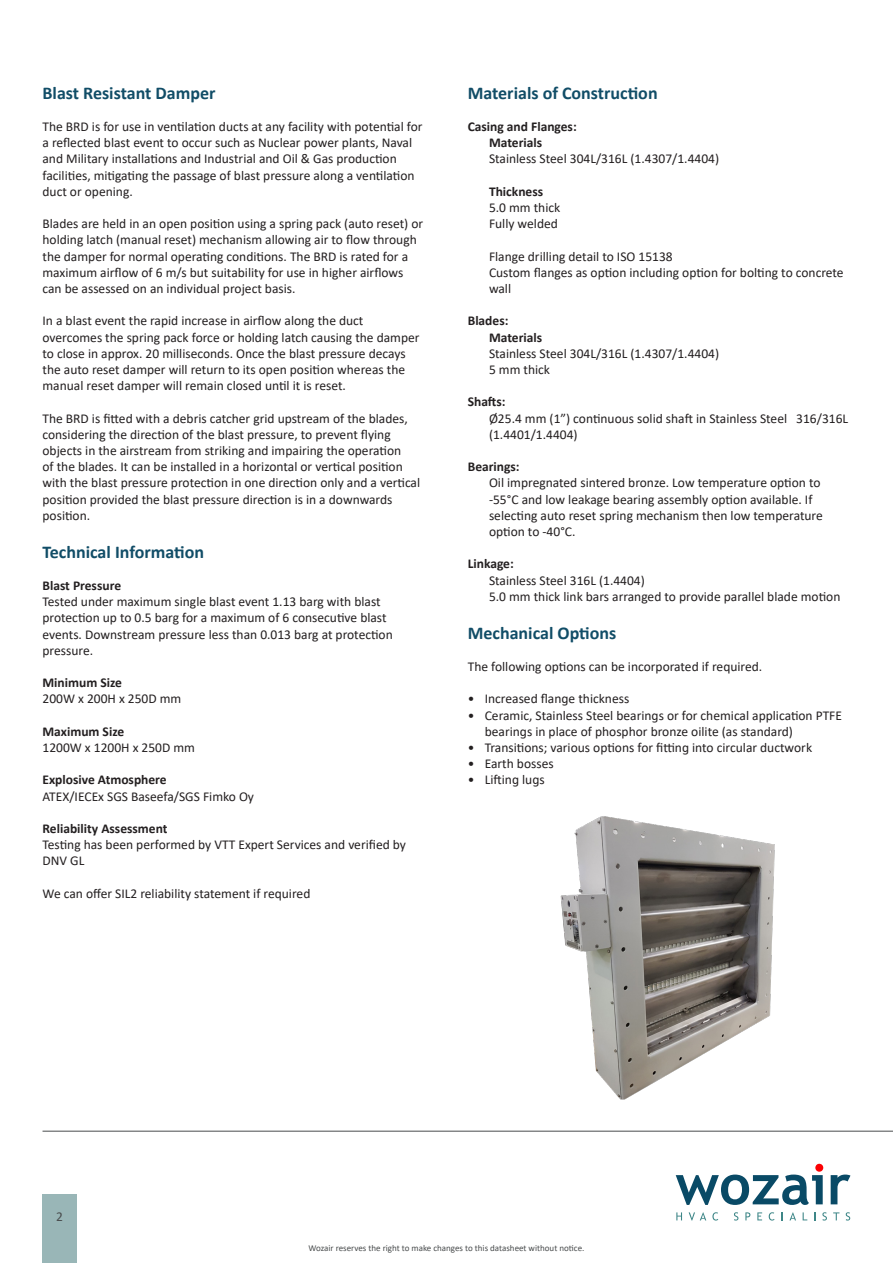
<style>
.page{position:relative;width:893px;height:1263px;background:#fff}
.page>*{position:absolute;margin:0;border:0;box-sizing:border-box;transform-origin:0 0}
.t1{font:700 18px "Calibri";color:#114d67}
.t2{font:13.5px/16.2px "Calibri";color:#231f20}
.t3{font:700 13.5px "Calibri";color:#231f20}
.t4{font:13.5px "Calibri";color:#494c4d}
.t5{font:9px "Calibri";color:#494c4d}
</style>
<div class="page">
<hr style="left:43px;top:1131px;width:850px;height:1px;background:#494c4d">
<svg style="left:676px;top:1164px;width:147px;height:41px"></svg>
<svg style="left:831px;top:1174px;width:19px;height:30px"></svg>
<svg style="left:676px;top:1212px;width:6px;height:8px"></svg>
<svg style="left:689px;top:1212px;width:17px;height:8px"></svg>
<svg style="left:712px;top:1212px;width:6px;height:8px"></svg>
<svg style="left:734px;top:1212px;width:4px;height:8px"></svg>
<svg style="left:745px;top:1212px;width:5px;height:8px"></svg>
<svg style="left:757px;top:1212px;width:5px;height:8px"></svg>
<svg style="left:769px;top:1212px;width:5px;height:8px"></svg>
<svg style="left:789px;top:1212px;width:7px;height:8px"></svg>
<svg style="left:822px;top:1212px;width:5px;height:8px"></svg>
<svg style="left:833px;top:1212px;width:6px;height:8px"></svg>
<svg style="left:846px;top:1212px;width:4px;height:8px"></svg>
<img style="left:560px;top:816px;width:215px;height:284px">
<div style="left:43px;top:1195px;width:34px;height:68px;background:#99b6b7"></div>
<p class="t1" style="left:43px;top:80px;width:174px">Blast Resistant Damper</p>
<p class="t2" style="left:43px;top:118px;width:382px">The BRD is for use in ventilation ducts at any facility with potential for a reflected blast event to occur such as Nuclear power plants, Naval and Military installations and Industrial and Oil &amp; Gas production facilities, mitigating the passage of blast pressure along a ventilation duct or opening.</p>
<p class="t2" style="left:43px;top:215px;width:382px">Blades are held in an open position using a spring pack (auto reset) or holding latch (manual reset) mechanism allowing air to flow through the damper for normal operating conditions. The BRD is rated for a maximum airflow of 6 m/s but suitability for use in higher airflows can be assessed on an individual project basis.</p>
<p class="t2" style="left:43px;top:312px;width:379px">In a blast event the rapid increase in airflow along the duct overcomes the spring pack force or holding latch causing the damper to close in approx. 20 milliseconds. Once the blast pressure decays the auto reset damper will return to its open position whereas the manual reset damper will remain closed until it is reset.</p>
<p class="t2" style="left:43px;top:410px;width:379px">The BRD is fitted with a debris catcher grid upstream of the blades, considering the direction of the blast pressure, to prevent flying objects in the airstream from striking and impairing the operation<br>of the blades. It can be installed in a horizontal or vertical position with the blast pressure protection in one direction only and a vertical position provided the blast pressure direction is in a downwards position.</p>
<p class="t1" style="left:43px;top:539px;width:163px">Technical Information</p>
<p class="t3" style="left:43px;top:576px;width:80px">Blast Pressure</p>
<p class="t2" style="left:43px;top:593px;width:352px">Tested under maximum single blast event 1.13 barg with blast protection up to 0.5 barg for a maximum of 6 consecutive blast events. Downstream pressure less than 0.013 barg at protection pressure.</p>
<p class="t3" style="left:43px;top:673px;width:81px">Minimum Size</p>
<p class="t2" style="left:43px;top:690px;width:140px">200W x 200H x 250D mm</p>
<p class="t3" style="left:43px;top:722px;width:83px">Maximum Size</p>
<p class="t2" style="left:43px;top:739px;width:154px">1200W x 1200H x 250D mm</p>
<p class="t3" style="left:43px;top:770px;width:126px">Explosive Atmosphere</p>
<p class="t2" style="left:43px;top:788px;width:213px">ATEX/IECEx SGS Baseefa/SGS Fimko Oy</p>
<p class="t3" style="left:43px;top:819px;width:126px">Reliability Assessment</p>
<p class="t2" style="left:43px;top:836px;width:365px">Testing has been performed by VTT Expert Services and verified by<br>DNV GL</p>
<p class="t2" style="left:43px;top:885px;width:269px">We can offer SIL2 reliability statement if required</p>
<p class="t1" style="left:468px;top:80px;width:191px">Materials of Construction</p>
<p class="t3" style="left:468px;top:117px;width:110px">Casing and Flanges:</p>
<p class="t3" style="left:489px;top:133px;width:55px">Materials</p>
<p class="t2" style="left:489px;top:150px;width:232px">Stainless Steel 304L/316L (1.4307/1.4404)</p>
<p class="t3" style="left:489px;top:182px;width:56px">Thickness</p>
<p class="t2" style="left:489px;top:199px;width:73px">5.0 mm thick</p>
<p class="t2" style="left:489px;top:215px;width:70px">Fully welded</p>
<p class="t2" style="left:489px;top:248px;width:185px">Flange drilling detail to ISO 15138</p>
<p class="t2" style="left:489px;top:264px;width:356px">Custom flanges as option including option for bolting to concrete wall</p>
<p class="t3" style="left:468px;top:311px;width:42px">Blades:</p>
<p class="t3" style="left:489px;top:328px;width:55px">Materials</p>
<p class="t2" style="left:489px;top:345px;width:232px">Stainless Steel 304L/316L (1.4307/1.4404)</p>
<p class="t2" style="left:489px;top:361px;width:63px">5 mm thick</p>
<p class="t3" style="left:468px;top:392px;width:39px">Shafts:</p>
<p class="t2" style="left:489px;top:410px;width:361px">Ø25.4 mm (1”) continuous solid shaft in Stainless Steel 316/316L (1.4401/1.4404)</p>
<p class="t3" style="left:468px;top:457px;width:53px">Bearings:</p>
<p class="t2" style="left:489px;top:474px;width:335px">Oil impregnated sintered bronze. Low temperature option to -55°C and low leakage bearing assembly option available. If selecting auto reset spring mechanism then low temperature option to -40°C.</p>
<p class="t3" style="left:468px;top:554px;width:48px">Linkage:</p>
<p class="t2" style="left:489px;top:572px;width:157px">Stainless Steel 316L (1.4404)</p>
<p class="t2" style="left:489px;top:588px;width:353px">5.0 mm thick link bars arranged to provide parallel blade motion</p>
<p class="t1" style="left:468px;top:620px;width:150px">Mechanical Options</p>
<p class="t2" style="left:468px;top:658px;width:296px">The following options can be incorporated if required.</p>
<p class="t2" style="left:468px;top:690px;width:163px">• Increased flange thickness</p>
<p class="t2" style="left:468px;top:707px;width:376px">• Ceramic, Stainless Steel bearings or for chemical application PTFE</p>
<p class="t2" style="left:485px;top:723px;width:310px">bearings in place of phosphor bronze oilite (as standard)</p>
<p class="t2" style="left:468px;top:739px;width:346px">• Transitions; various options for fitting into circular ductwork</p>
<p class="t2" style="left:468px;top:755px;width:87px">• Earth bosses</p>
<p class="t2" style="left:468px;top:771px;width:78px">• Lifting lugs</p>
<p class="t4" style="left:56px;top:1207px;width:8px">2</p>
<p class="t5" style="left:309px;top:1241px;width:277px">Wozair reserves the right to make changes to this datasheet without notice.</p>
</div>
